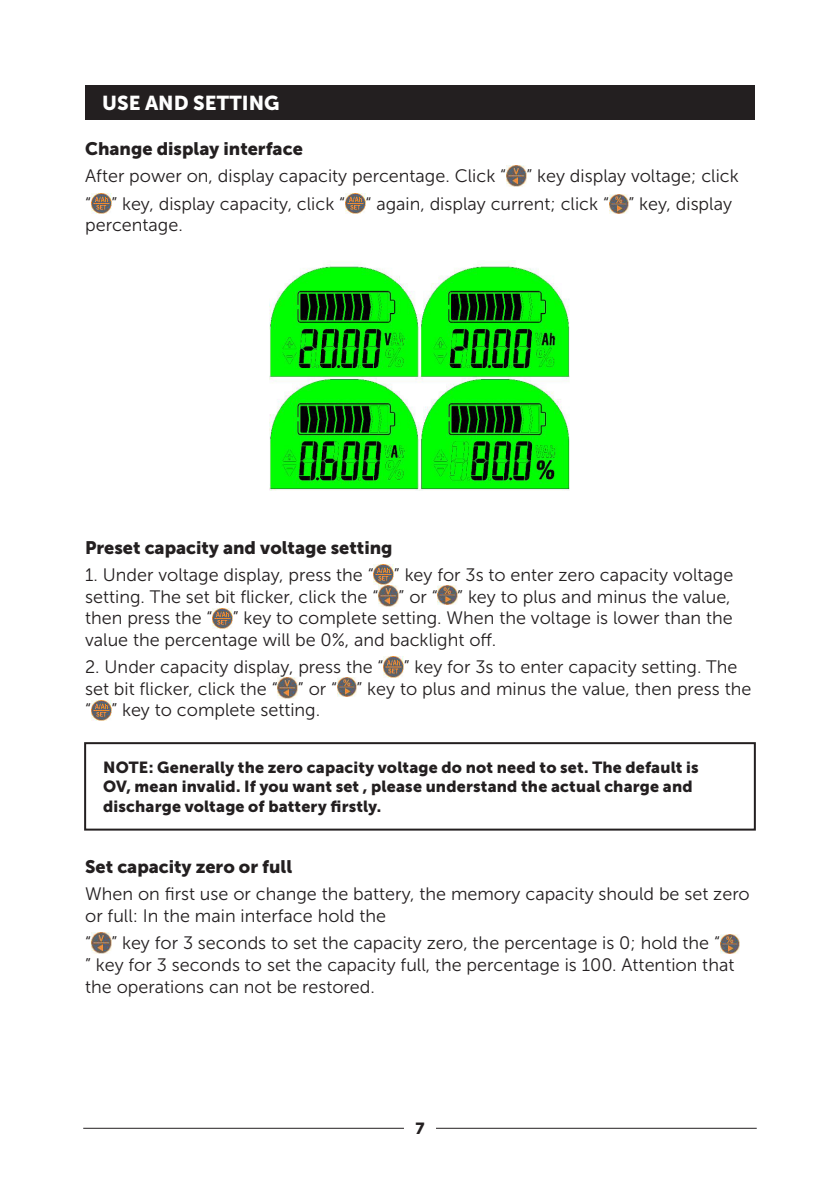
<style>
.page{position:relative;width:840px;height:1191px;background:#fff}
.page>*{position:absolute;margin:0;border:0;box-sizing:border-box;transform-origin:0 0}
.t1{font:20px "Museo Sans 900";color:#fff}
.t2{font:18px/21.6px "Museo Sans 300";color:#231f20}
.t3{font:18px "Museo Sans 900";color:#231f20}
.warning{font:16px/19.2px "Museo Sans 900";letter-spacing:.01em;color:#231f20}
</style>
<div class="page">
<hr style="left:83px;top:1128px;width:321px;height:1px;background:#231f20">
<hr style="left:436px;top:1128px;width:320px;height:1px;background:#231f20">
<div style="left:85px;top:85px;width:669px;height:35px;background:#231f20"></div>
<img style="left:506px;top:165px;width:20px;height:21px">
<img style="left:91px;top:194px;width:20px;height:20px">
<img style="left:345px;top:194px;width:20px;height:20px">
<img style="left:609px;top:194px;width:19px;height:20px">
<img style="left:373px;top:565px;width:21px;height:20px">
<img style="left:378px;top:585px;width:20px;height:21px">
<img style="left:437px;top:585px;width:20px;height:19px">
<img style="left:212px;top:608px;width:21px;height:20px">
<img style="left:383px;top:657px;width:20px;height:20px">
<img style="left:277px;top:677px;width:21px;height:21px">
<img style="left:337px;top:677px;width:19px;height:19px">
<img style="left:91px;top:700px;width:20px;height:20px">
<img style="left:91px;top:932px;width:20px;height:21px">
<img style="left:720px;top:934px;width:19px;height:19px">
<img style="left:269px;top:261px;width:301px;height:229px">
<div style="left:84px;top:742px;width:671px;height:88px;border:2px solid #231f20"></div>
<p class="t1" style="left:102px;top:92px;width:179px">USE AND SETTING</p>
<p class="t3" style="left:85px;top:139px;width:219px">Change display interface</p>
<p class="t2" style="left:85px;top:166px;width:654px">After power on, display capacity percentage. Click “ ” key display voltage; click</p>
<p class="t2" style="left:85px;top:193px;width:648px">“ ” key, display capacity, click “ “ again, display current; click “ ” key, display percentage.</p>
<p class="t3" style="left:85px;top:537px;width:309px">Preset capacity and voltage setting</p>
<p class="t2" style="left:85px;top:564px;width:649px">1. Under voltage display, press the “ ” key for 3s to enter zero capacity voltage setting. The set bit flicker, click the “ ” or “ ” key to plus and minus the value, then press the “ ” key to complete setting. When the voltage is lower than the value the percentage will be 0%, and backlight off.</p>
<p class="t2" style="left:85px;top:656px;width:667px">2. Under capacity display, press the “ ” key for 3s to enter capacity setting. The set bit flicker, click the “ ” or “ ” key to plus and minus the value, then press the “ ” key to complete setting.</p>
<p class="warning" style="left:103px;top:758px;width:596px">NOTE: Generally the zero capacity voltage do not need to set. The default is<br>OV, mean invalid. If you want set , please understand the actual charge and discharge voltage of battery firstly.</p>
<p class="t3" style="left:85px;top:856px;width:208px">Set capacity zero or full</p>
<p class="t2" style="left:85px;top:883px;width:665px">When on first use or change the battery, the memory capacity should be set zero or full: In the main interface hold the</p>
<p class="t2" style="left:85px;top:932px;width:650px">“ ” key for 3 seconds to set the capacity zero, the percentage is 0; hold the “<br>” key for 3 seconds to set the capacity full, the percentage is 100. Attention that the operations can not be restored.</p>
<p class="warning" style="left:415px;top:1119px;width:11px">7</p>
</div>
